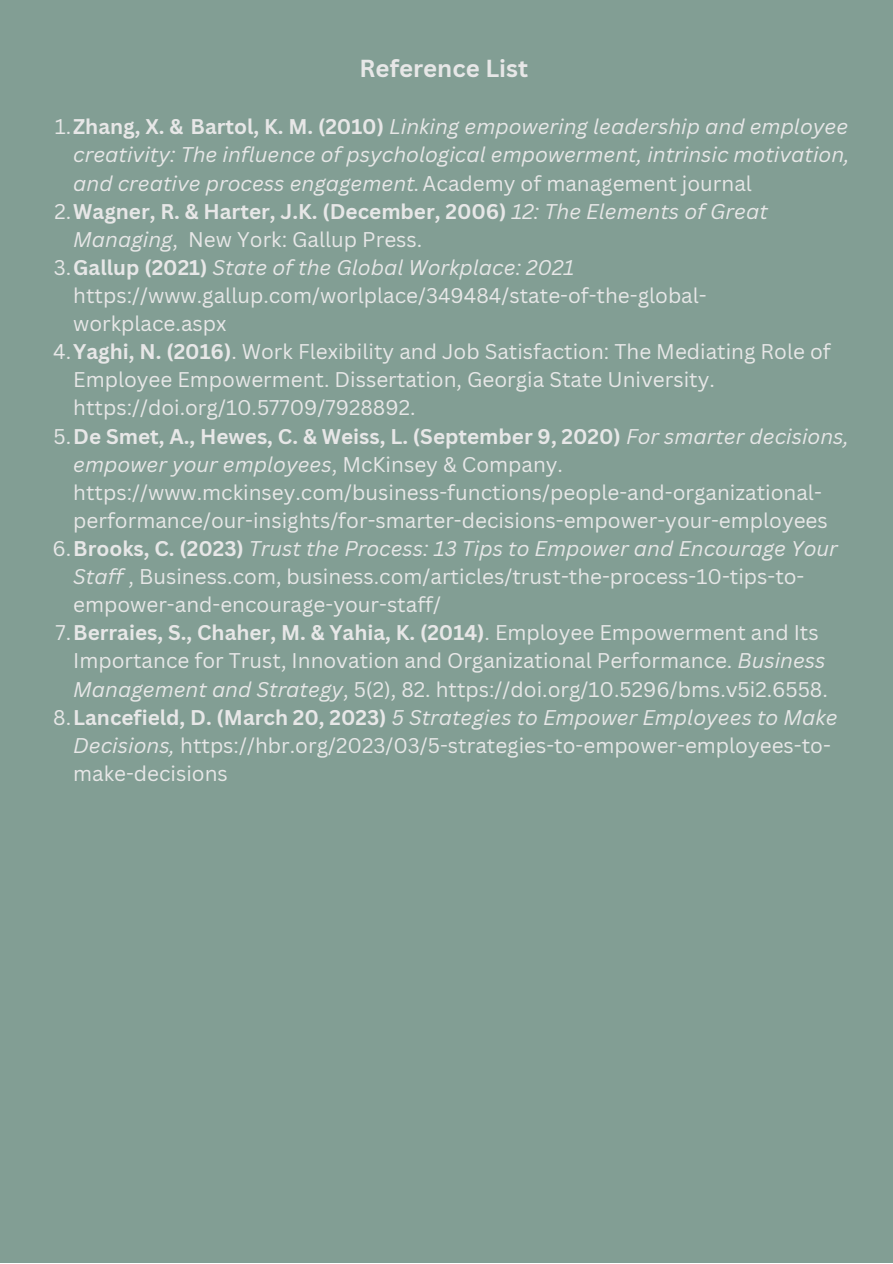
<style>
.page{position:relative;width:893px;height:1264px;background:#fff}
.page>*{position:absolute;margin:0;border:0;box-sizing:border-box;transform-origin:0 0}
.t1{font:700 24px "Canva Sans";color:#e7e7e7}
.t2{font:20.7px/28px "Canva Sans";color:#e7e7e7}
.t3{font:italic 20.7px/28px "Canva Sans";color:#e7e7e7;text-align:justify}
.t4{font:700 20.7px/28px "Canva Sans";color:#e7e7e7}
.s1{font-style:normal}
.s2{font-weight:700;font-style:normal}
.s3{font-weight:400}
.s4{font-weight:400;font-style:italic}
.s5{font-weight:700}
.s6{font-style:italic}
</style>
<div class="page">
<div style="left:0;top:0;width:892px;height:1262px;background:#829e94"></div>
<p class="t1" style="left:359px;top:51px;width:170px">Reference List</p>
<p class="t3" style="left:73px;top:112px;width:778px;text-indent:-18px"><span class="s1">1.</span><span class="s2">Zhang, X. &amp; Bartol, K. M. (2010)</span> Linking empowering leadership and employee creativity: The influence of psychological empowerment, intrinsic motivation, and creative process engagement.<span class="s1">Academy of management journal</span></p>
<p class="t4" style="left:73px;top:196px;width:696px;text-indent:-19px"><span class="s3">2.</span>Wagner, R. &amp; Harter, J.K. (December, 2006) <span class="s4">12: The Elements of Great<br>Managing</span><span class="s3">, New York: Gallup Press.</span></p>
<p class="t2" style="left:73px;top:253px;width:635px;text-indent:-19px">3.<span class="s5">Gallup (2021)</span> <span class="s6">State of the Global Workplace: 2021 </span>https://www.gallup.com/worlplace/349484/state-of-the-global&shy;workplace.aspx</p>
<p class="t2" style="left:73px;top:337px;width:759px;text-indent:-20px">4.<span class="s5">Yaghi, N. (2016)</span>. Work Flexibility and Job Satisfaction: The Mediating Role of<br>Employee Empowerment. Dissertation, Georgia State University. https://doi.org/10.57709/7928892.</p>
<p class="t2" style="left:73px;top:421px;width:777px;text-indent:-20px">5.<span class="s5">De Smet, A., Hewes, C. &amp; Weiss, L. (September 9, 2020)</span> <span class="s6">For smarter decisions, empower your employees</span>, McKinsey &amp; Company. https://www.mckinsey.com/business-functions/people-and-organizational&shy;performance/our-insights/for-smarter-decisions-empower-your-employees</p>
<p class="t2" style="left:73px;top:534px;width:766px;text-indent:-21px">6.<span class="s5">Brooks, C. (2023)</span> <span class="s6">Trust the Process: 13 Tips to Empower and Encourage Your<br>Staff</span> , Business.com, business.com/articles/trust-the-process-10-tips-to&shy;empower-and-encourage-your-staff/</p>
<p class="t2" style="left:73px;top:618px;width:756px;text-indent:-18px">7.<span class="s5">Berraies, S., Chaher, M. &amp; Yahia, K. (2014)</span>. Employee Empowerment and Its<br>Importance for Trust, Innovation and Organizational Performance. <span class="s6">Business<br>Management and Strategy</span>, 5(2), 82. https://doi.org/10.5296/bms.v5i2.6558.</p>
<p class="t2" style="left:73px;top:702px;width:766px;text-indent:-20px">8.<span class="s5">Lancefield, D. (March 20, 2023)</span> <span class="s6">5 Strategies to Empower Employees to Make<br>Decisions,</span> https://hbr.org/2023/03/5-strategies-to-empower-employees-to&shy;make-decisions</p>
</div>
